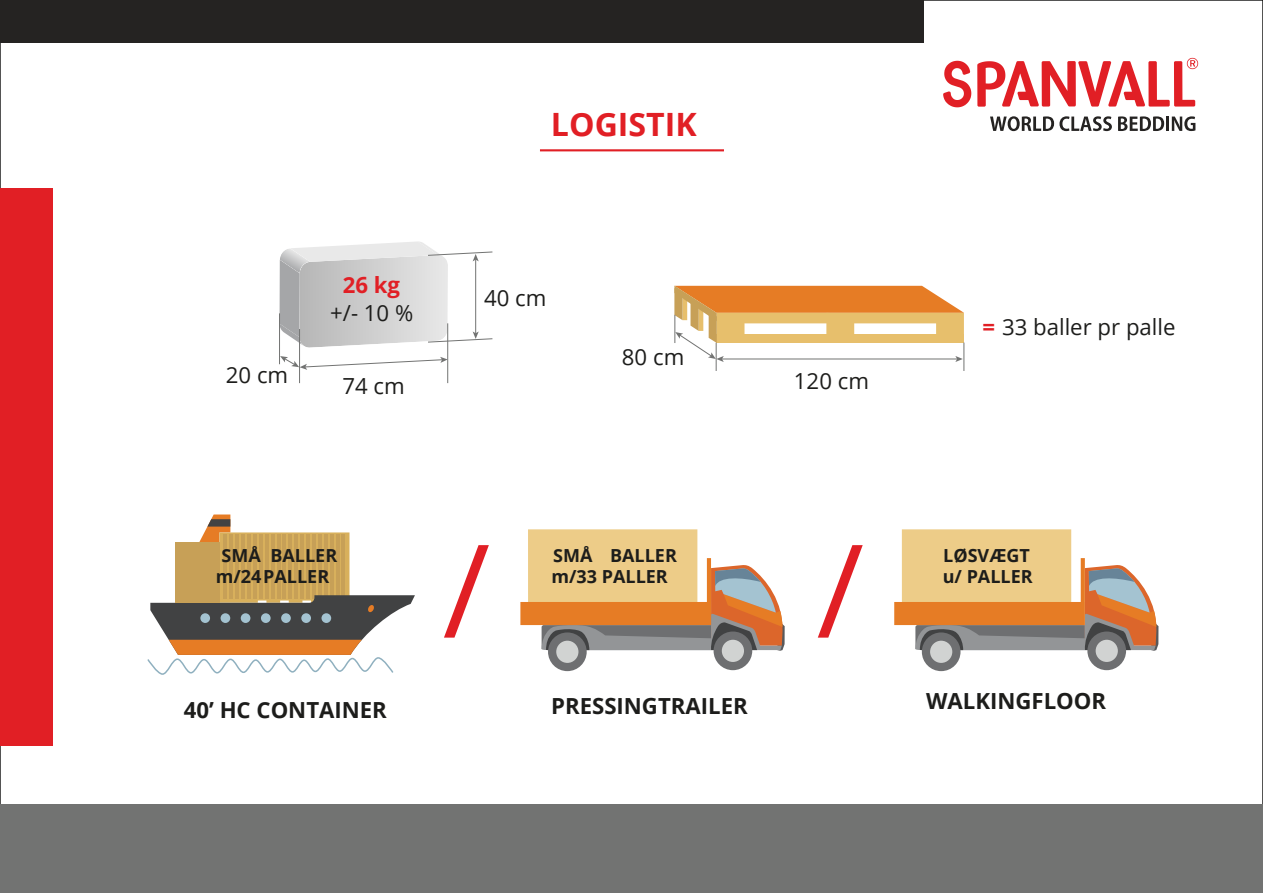
<style>
.page{position:relative;width:1263px;height:893px;background:#fff}
.page>*{position:absolute;margin:0;border:0;box-sizing:border-box;transform-origin:0 0}
.t1{font:700 32.1px "Open Sans";color:#e11f25}
.t2{font:22.2px "Open Sans";color:#1d1d1b}
.t3{font:700 22.2px "Open Sans";color:#1d1d1b}
.t4{font:700 22.2px "Open Sans";color:#1d1d1b}
.t5{font:700 22.2px "Open Sans";color:#e11f25}
.t6{font:700 18px/21.6px "Open Sans";color:#1d1d1b}
.s1{font-weight:700;color:#e11f25}
.s2{font-style:inherit}
</style>
<div class="page">
<div style="left:1px;top:804px;width:1262px;height:89px;background:#727372"></div>
<hr style="left:540px;top:149px;width:184px;height:2px;background:#e11f25">
<div style="left:0;top:188px;width:53px;height:557px;background:#e11f25"></div>
<div style="left:0;top:0;width:924px;height:43px;background:#252322"></div>
<svg style="left:674px;top:286px;width:290px;height:85px"></svg>
<svg style="left:279px;top:241px;width:214px;height:107px"></svg>
<hr style="left:447px;top:323px;width:1px;height:60px;background:#727372">
<hr style="left:299px;top:329px;width:1px;height:54px;background:#727372">
<hr style="left:279px;top:313px;width:1px;height:51px;background:#727372">
<svg style="left:280px;top:356px;width:168px;height:14px"></svg>
<div style="left:548px;top:632px;width:39px;height:39px;background:#6e6f71;border-radius:50%"></div>
<div style="left:556px;top:641px;width:22px;height:22px;background:#d1d3d2;border-radius:50%"></div>
<div style="left:528px;top:529px;width:169px;height:89px;background:#edcc88"></div>
<svg style="left:520px;top:558px;width:265px;height:93px"></svg>
<div style="left:713px;top:631px;width:39px;height:39px;background:#6e6f71;border-radius:50%"></div>
<div style="left:722px;top:640px;width:22px;height:22px;background:#d1d3d2;border-radius:50%"></div>
<svg style="left:147px;top:514px;width:268px;height:161px"></svg>
<div style="left:922px;top:632px;width:38px;height:39px;background:#6e6f71;border-radius:50%"></div>
<div style="left:930px;top:641px;width:22px;height:22px;background:#d1d3d2;border-radius:50%"></div>
<div style="left:902px;top:529px;width:169px;height:89px;background:#edcc88"></div>
<svg style="left:894px;top:558px;width:264px;height:93px"></svg>
<div style="left:1087px;top:631px;width:39px;height:39px;background:#6e6f71;border-radius:50%"></div>
<div style="left:1096px;top:640px;width:22px;height:22px;background:#d1d3d2;border-radius:50%"></div>
<svg style="left:990px;top:116px;width:122px;height:15px"></svg>
<svg style="left:1118px;top:116px;width:46px;height:15px"></svg>
<hr style="left:1166px;top:117px;width:3px;height:14px;background:#252322">
<svg style="left:1172px;top:116px;width:23px;height:15px"></svg>
<svg style="left:943px;top:58px;width:255px;height:49px"></svg>
<p class="t2" style="left:226px;top:366px;width:64px">20 cm</p>
<p class="t5" style="left:343px;top:276px;width:59px">26 kg</p>
<p class="t2" style="left:330px;top:304px;width:85px">+/- 10 %</p>
<p class="t2" style="left:342px;top:377px;width:64px">74 cm</p>
<h1 class="t1" style="left:551px;top:111px;width:147px">LOGISTIK</h1>
<p class="t2" style="left:484px;top:289px;width:64px">40 cm</p>
<p class="t2" style="left:622px;top:348px;width:64px">80 cm</p>
<p class="t2" style="left:794px;top:372px;width:77px">120 cm</p>
<p class="t2" style="left:982px;top:318px;width:195px"><span class="s1">=</span> 33 bal<span class="s2">ler</span> pr palle</p>
<p class="t6" style="left:216px;top:546px;width:123px;text-align:center">SMÅ BALLER m<span class="s2">/</span>24PALLER</p>
<p class="t6" style="left:551px;top:546px;width:127px">SMÅ BALLER m/33 PALLER</p>
<p class="t3" style="left:184px;top:701px;width:205px">40’ HC CONTAINER</p>
<p class="t3" style="left:551px;top:690px;width:198px">PRESSINGTRAILER</p>
<p class="t6" style="left:943px;top:544px;width:91px">LØSVÆGT u<span class="s2">/</span> PALLER</p>
<p class="t4" style="left:926px;top:686px;width:182px">WALKINGFLOOR</p>
</div>
